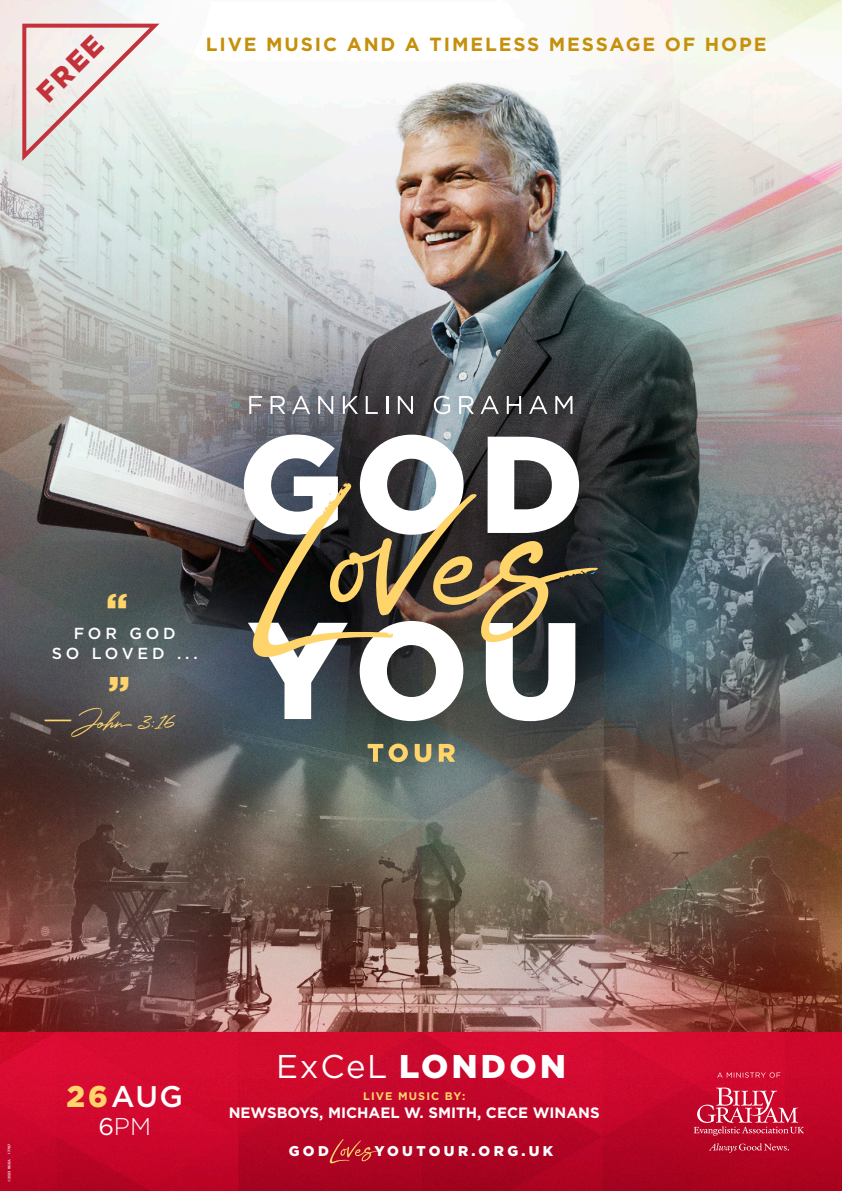
<style>
.page{position:relative;width:842px;height:1191px;background:#fff}
.page>*{position:absolute;margin:0;border:0;box-sizing:border-box;transform-origin:0 0}
.t1{font:900 40px "Gotham";color:#fed46b}
.t2{font:900 32.9px "Gotham";letter-spacing:.1em;color:#fff}
.t3{font:500 29.9px "Gotham";color:#fff}
.t4{font:28px "Holland";letter-spacing:-.005em;color:#fed46b;scale:.95 1}
.t5{font:900 28px "Gotham";color:#c3323a;scale:.96 1}
.t6{font:300 24.2px "Gotham";color:#fff}
.t7{font:700 19px "Gotham";letter-spacing:.1em;color:#c5900a}
.t8{font:500 16px/20.6px "Gotham";letter-spacing:.24em;color:#fff;text-align:center}
.t9{font:700 15px "Gotham";color:#fff}
.t10{font:900 14.2px "Gotham";letter-spacing:.24em;color:#fff}
.t11{font:700 11px "Gotham";letter-spacing:.1em;color:#fed46b}
.t12{font:500 3.5px "Gotham";color:#fff}
.s1{font-weight:900;color:#fed46b}
.s2{font-weight:400}
</style>
<div class="page">
<img style="left:0;top:0;width:842px;height:1191px">
<svg style="left:244px;top:434px;width:354px;height:287px"></svg>
<svg style="left:249px;top:396px;width:13px;height:18px"></svg>
<svg style="left:271px;top:396px;width:14px;height:18px"></svg>
<svg style="left:292px;top:396px;width:18px;height:18px"></svg>
<svg style="left:318px;top:396px;width:15px;height:18px"></svg>
<svg style="left:343px;top:396px;width:15px;height:18px"></svg>
<svg style="left:366px;top:396px;width:12px;height:18px"></svg>
<svg style="left:386px;top:396px;width:2px;height:18px"></svg>
<svg style="left:398px;top:396px;width:15px;height:18px"></svg>
<svg style="left:434px;top:396px;width:16px;height:18px"></svg>
<svg style="left:459px;top:396px;width:15px;height:18px"></svg>
<svg style="left:481px;top:396px;width:18px;height:18px"></svg>
<svg style="left:507px;top:396px;width:14px;height:18px"></svg>
<svg style="left:529px;top:396px;width:18px;height:18px"></svg>
<svg style="left:555px;top:396px;width:17px;height:18px"></svg>
<svg style="left:368px;top:744px;width:15px;height:18px"></svg>
<svg style="left:389px;top:743px;width:19px;height:19px"></svg>
<svg style="left:415px;top:744px;width:16px;height:18px"></svg>
<svg style="left:439px;top:744px;width:16px;height:18px"></svg>
<svg style="left:20px;top:22px;width:144px;height:144px"></svg>
<svg style="left:329px;top:1139px;width:49px;height:24px"></svg>
<svg style="left:709px;top:1143px;width:80px;height:9px"></svg>
<svg style="left:694px;top:1087px;width:110px;height:48px;background:#ce3450"></svg>
<svg style="left:717px;top:1072px;width:63px;height:5px"></svg>
<p class="t5" style="left:28px;top:83px;width:85px;rotate:-45deg">FREE</p>
<p class="t7" style="left:206px;top:32px;width:562px">LIVE MUSIC AND A TIMELESS MESSAGE OF HOPE</p>
<p class="t1" style="left:106px;top:580px;width:23px">“</p>
<p class="t8" style="left:52px;top:622px;width:147px">FOR GOD<br>SO LOVED ...</p>
<p class="t1" style="left:108px;top:663px;width:23px">”</p>
<p class="t4" style="left:45px;top:700px;width:139px">—John 3:16</p>
<p class="t12" style="left:7px;top:1153px;width:11px;rotate:-90deg">17767</p>
<p class="t12" style="left:7px;top:1182px;width:25px;rotate:-90deg">©2023 BGEA</p>
<p class="t3" style="left:67px;top:1076px;width:118px"><span class="s1">26</span>AUG</p>
<p class="t6" style="left:98px;top:1111px;width:54px"><span class="s2">6</span>PM</p>
<p class="t2" style="left:276px;top:1044px;width:291px"><span class="s2">ExCeL</span> LONDON</p>
<p class="t11" style="left:363px;top:1088px;width:104px">LIVE MUSIC BY:</p>
<p class="t9" style="left:229px;top:1102px;width:372px">NEWSBOYS, MICHAEL W. SMITH, CECE WINANS</p>
<p class="t10" style="left:289px;top:1141px;width:42px">GOD</p>
<p class="t10" style="left:374px;top:1141px;width:180px">YOUTOUR.ORG.UK</p>
</div>
